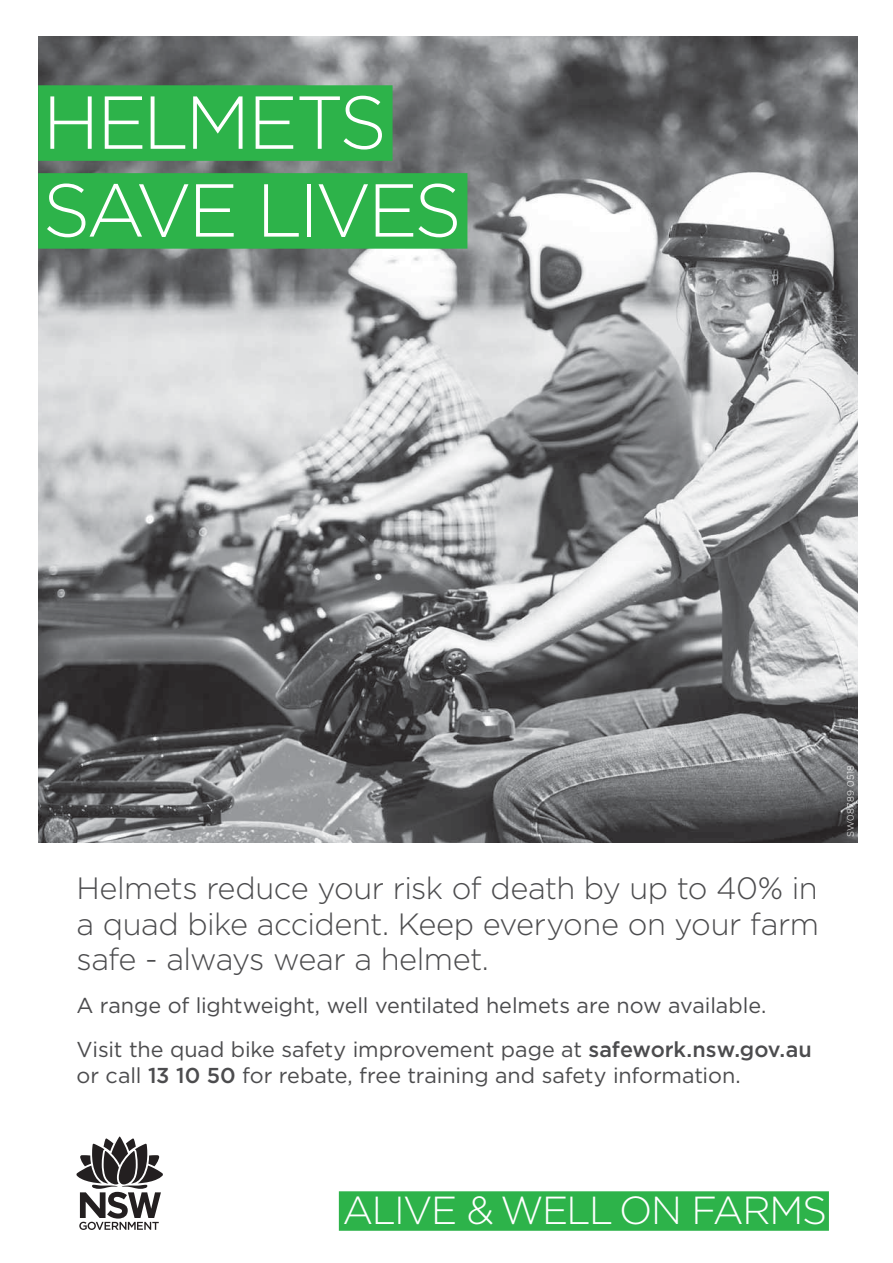
<style>
.page{position:relative;width:893px;height:1263px;background:#fff}
.page>*{position:absolute;margin:0;border:0;box-sizing:border-box;transform-origin:0 0}
.t1{font:300 74.85px/87.9px "Gotham";letter-spacing:-.05em;color:#fff}
.t2{font:300 39.15px "Gotham";letter-spacing:-.04em;color:#fff}
.t3{font:300 30.75px/35.4px "Gotham";letter-spacing:-.015em;color:#4c4c4e;text-align:justify}
.t4{font:21.6px/43.3px "Gotham";letter-spacing:-.005em;color:#4c4c4e}
.t5{font:300 9.3px "Gotham";letter-spacing:.035em;color:#fff}
.s1{font-weight:500}
</style>
<div class="page">
<img style="left:38px;top:37px;width:819px;height:805px">
<div style="left:339px;top:1191px;width:490px;height:40px;background:#2db34a"></div>
<svg style="left:76px;top:1137px;width:87px;height:93px"></svg>
<div style="left:38px;top:85px;width:354px;height:76px;background:#2db34a"></div>
<div style="left:38px;top:173px;width:429px;height:76px;background:#2db34a"></div>
<h1 class="t1" style="left:43px;top:79px;width:421px">HELMETS<br>SAVE LIVES</h1>
<h3 class="t3" style="left:76px;top:871px;width:744px">Helmets reduce your risk of death by up to 40% in a quad bike accident. Keep everyone on your farm safe - always wear a helmet.</h3>
<p class="t4" style="left:76px;top:986px;width:737px">A range of lightweight, well ventilated helmets are now available.<br>Visit the quad bike safety improvement page at <span class="s1">safework.nsw.gov.au</span></p>
<p class="t4" style="left:76px;top:1055px;width:666px">or call <span class="s1">13 10 50</span> for rebate, free training and safety information.</p>
<p class="t5" style="left:845px;top:837px;width:74px;rotate:-90deg">SW08789 0518</p>
<h2 class="t2" style="left:342px;top:1188px;width:486px">ALIVE &amp; WELL ON FARMS</h2>
</div>
